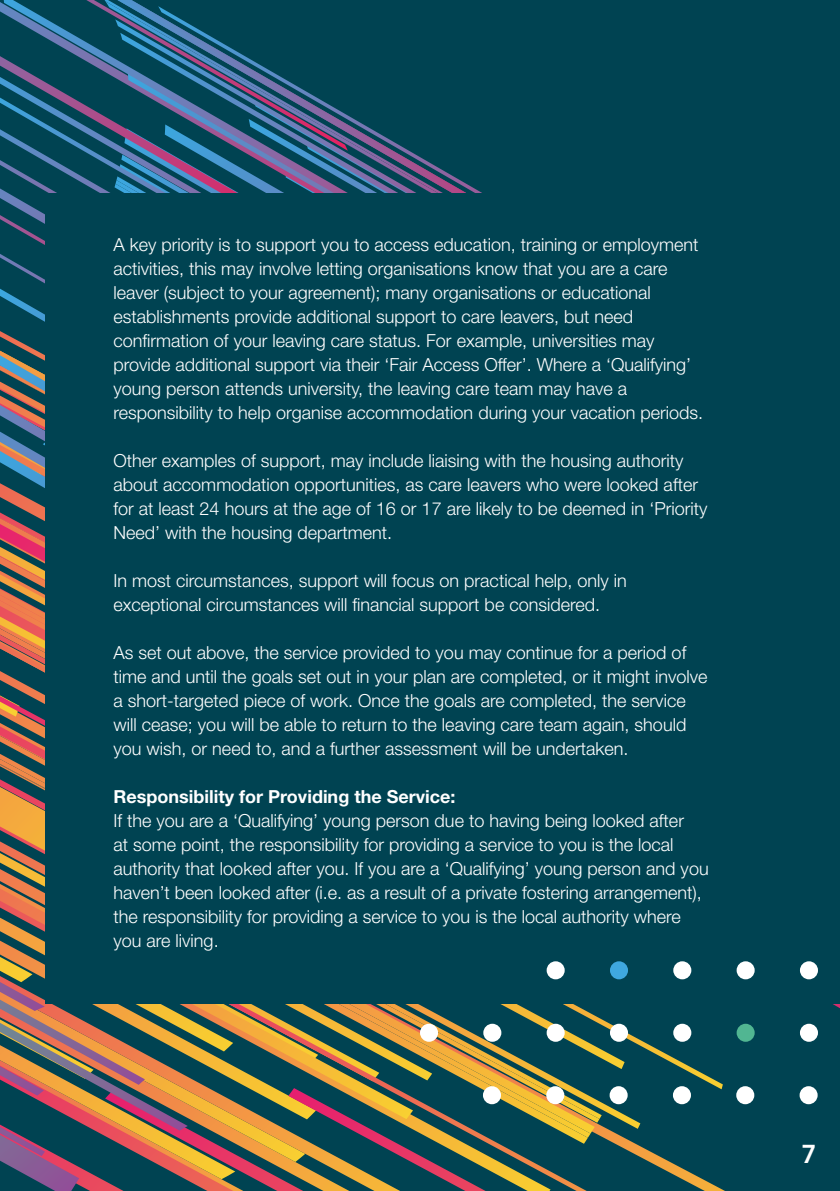
<style>
.page{position:relative;width:840px;height:1191px;background:#fff}
.page>*{position:absolute;margin:0;border:0;box-sizing:border-box;transform-origin:0 0}
.t1{font:500 26px "Noway";color:#fff}
.t2{font:300 18px/24px "Helvetica Neue LT Std";color:#fff}
.t3{font:700 18px "Helvetica Neue LT Std";color:#fff}
</style>
<div class="page">
<div style="left:0;top:0;width:839px;height:1191px;background:#004352"></div>
<svg style="left:586px;top:1084px;width:138px;height:107px"></svg>
<svg style="left:485px;top:1128px;width:101px;height:63px"></svg>
<svg style="left:487px;top:1089px;width:153px;height:39px"></svg>
<svg style="left:485px;top:1008px;width:237px;height:81px"></svg>
<svg style="left:0;top:439px;width:45px;height:277px"></svg>
<svg style="left:4px;top:0;width:100px;height:322px"></svg>
<svg style="left:86px;top:0;width:18px;height:151px"></svg>
<svg style="left:104px;top:0;width:378px;height:193px"></svg>
<svg style="left:0;top:787px;width:485px;height:404px"></svg>
<div style="left:45px;top:193px;width:794px;height:810px;background:#004352"></div>
<div style="left:546px;top:961px;width:18px;height:18px;background:#fff;border-radius:50%"></div>
<div style="left:609px;top:961px;width:18px;height:18px;background:#3fa8df;border-radius:50%"></div>
<div style="left:673px;top:961px;width:18px;height:18px;background:#fff;border-radius:50%"></div>
<div style="left:736px;top:961px;width:18px;height:18px;background:#fff;border-radius:50%"></div>
<div style="left:799px;top:961px;width:18px;height:18px;background:#fff;border-radius:50%"></div>
<div style="left:420px;top:1023px;width:18px;height:18px;background:#fff;border-radius:50%"></div>
<div style="left:483px;top:1023px;width:18px;height:18px;background:#fff;border-radius:50%"></div>
<div style="left:546px;top:1023px;width:18px;height:18px;background:#fff;border-radius:50%"></div>
<div style="left:609px;top:1023px;width:18px;height:18px;background:#fff;border-radius:50%"></div>
<div style="left:673px;top:1023px;width:18px;height:18px;background:#fff;border-radius:50%"></div>
<div style="left:736px;top:1023px;width:18px;height:18px;background:#51b692;border-radius:50%"></div>
<div style="left:799px;top:1023px;width:18px;height:18px;background:#fff;border-radius:50%"></div>
<div style="left:482px;top:1086px;width:18px;height:18px;background:#fff;border-radius:50%"></div>
<div style="left:546px;top:1086px;width:18px;height:18px;background:#fff;border-radius:50%"></div>
<div style="left:609px;top:1086px;width:18px;height:18px;background:#fff;border-radius:50%"></div>
<div style="left:672px;top:1086px;width:18px;height:18px;background:#fff;border-radius:50%"></div>
<div style="left:735px;top:1086px;width:18px;height:18px;background:#fff;border-radius:50%"></div>
<div style="left:799px;top:1086px;width:18px;height:18px;background:#fff;border-radius:50%"></div>
<p class="t2" style="left:113px;top:232px;width:591px">A key priority is to support you to access education, training or employment activities, this may involve letting organisations know that you are a care leaver (subject to your agreement); many organisations or educational establishments provide additional support to care leavers, but need confirmation of your leaving care status. For example, universities may provide additional support via their ‘Fair Access Offer’. Where a ‘Qualifying’ young person attends university, the leaving care team may have a responsibility to help organise accommodation during your vacation periods.</p>
<p class="t2" style="left:113px;top:448px;width:595px">Other examples of support, may include liaising with the housing authority about accommodation opportunities, as care leavers who were looked after for at least 24 hours at the age of 16 or 17 are likely to be deemed in ‘Priority Need’ with the housing department.</p>
<p class="t2" style="left:113px;top:568px;width:514px">In most circumstances, support will focus on practical help, only in exceptional circumstances will financial support be considered.</p>
<p class="t2" style="left:113px;top:640px;width:595px">As set out above, the service provided to you may continue for a period of time and until the goals set out in your plan are completed, or it might involve a short-targeted piece of work. Once the goals are completed, the service will cease; you will be able to return to the leaving care team again, should you wish, or need to, and a further assessment will be undertaken.</p>
<p class="t3" style="left:113px;top:785px;width:343px">Responsibility for Providing the Service:</p>
<p class="t2" style="left:113px;top:808px;width:596px">If the you are a ‘Qualifying’ young person due to having being looked after<br>at some point, the responsibility for providing a service to you is the local authority that looked after you. If you are a ‘Qualifying’ young person and you haven’t been looked after (i.e. as a result of a private fostering arrangement), the responsibility for providing a service to you is the local authority where you are living.</p>
<h1 class="t1" style="left:801px;top:1135px;width:16px">7</h1>
</div>
